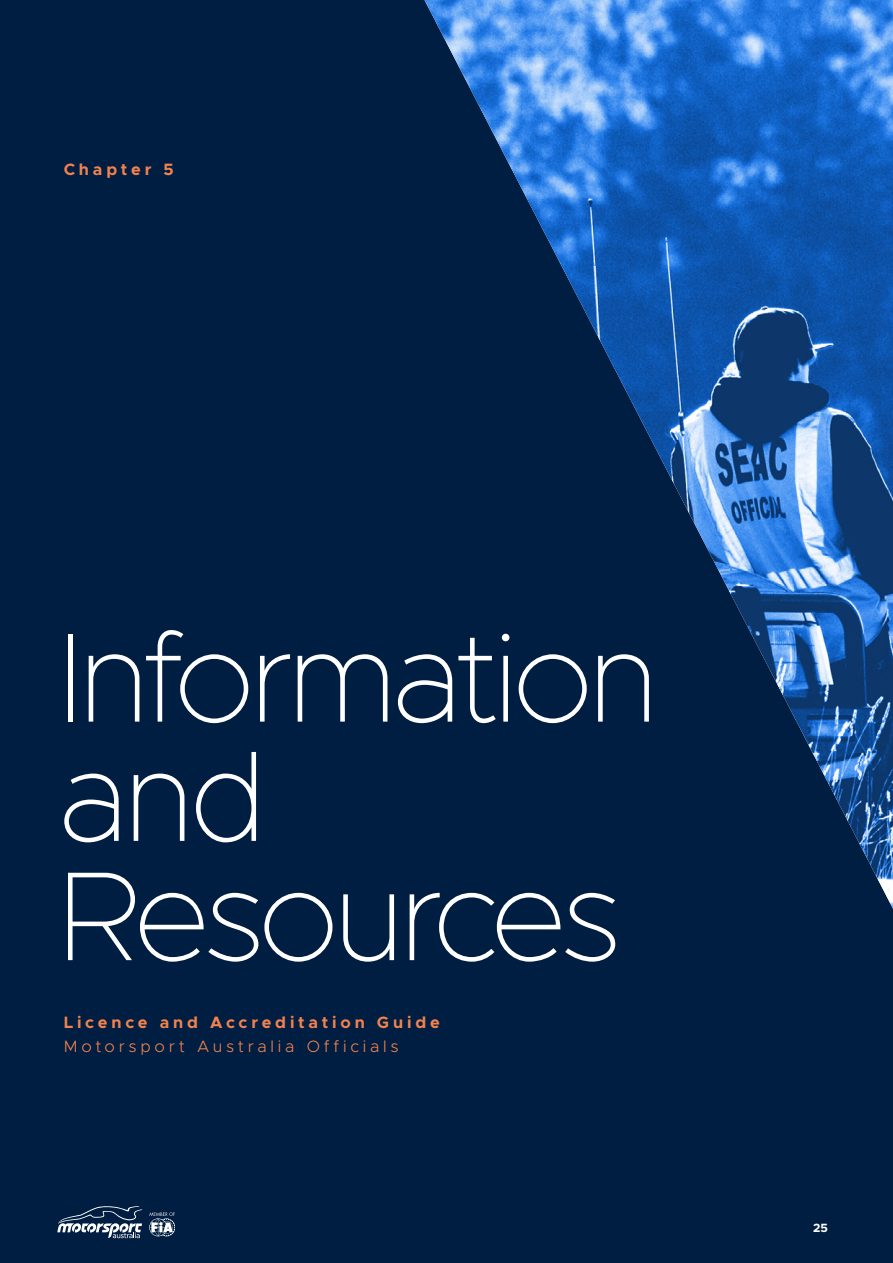
<style>
.page{position:relative;width:893px;height:1263px;background:#001e41}
.page>*{position:absolute;margin:0;border:0;box-sizing:border-box;transform-origin:0 0}
.Heading_1{font:100 127.2px/119.2px "Metropolis";letter-spacing:-.045em;color:#fff}
.Body_-_Bullets{font:700 16.5px/24.2px "Metropolis";letter-spacing:.23em;color:#f2824e}
.t1{font:700 12px "Metropolis";color:#fff}
.s1{font-weight:300}
</style>
<div class="page">
<img style="left:424px;top:0;width:469px;height:909px">
<svg style="left:58px;top:1206px;width:84px;height:32px"></svg>
<svg style="left:149px;top:1212px;width:26px;height:24px"></svg>
<p class="Body_-_Bullets" style="left:64px;top:157px;width:111px">Chapter 5</p>
<p class="Heading_1" style="left:58px;top:618px;width:602px">Information and<br>Resources</p>
<p class="Body_-_Bullets" style="left:64px;top:1010px;width:378px">Licence and Accreditation Guide<br><span class="s1">Motorsport Australia Officials</span></p>
<p class="t1" style="left:813px;top:1220px;width:16px">25</p>
</div>
